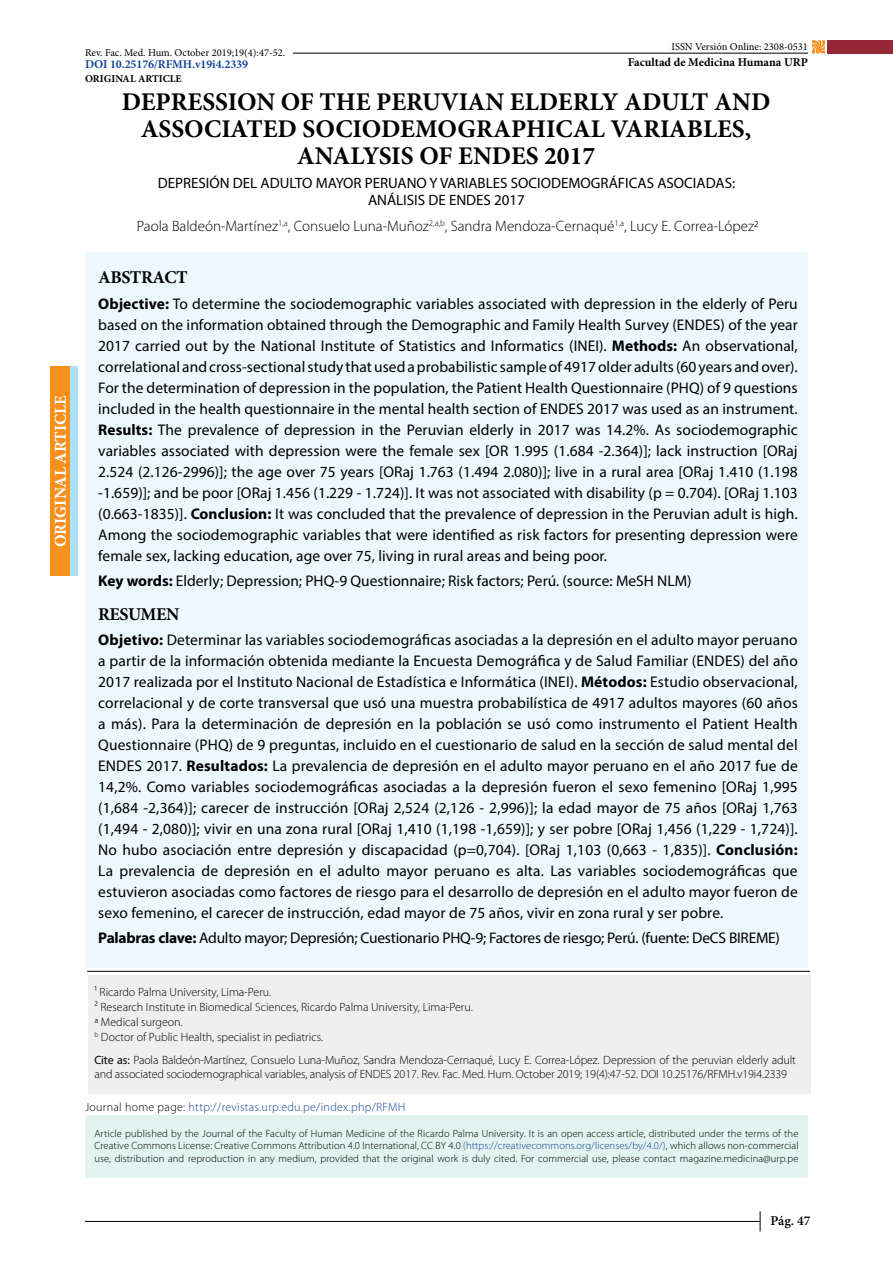
<style>
.page{position:relative;width:893px;height:1263px;background:#fff}
.page>*{position:absolute;margin:0;border:0;box-sizing:border-box;transform-origin:0 0}
.t1{font:700 25.5px/27px "Minion Pro";color:#000;text-align:center}
.t2{font:700 18px "Minion Pro";letter-spacing:-.025em;color:#000}
.t3{font:700 16.5px "Minion Pro";color:#fff}
.t4{font:15.45px/21px "Myriad Pro";color:#000;text-align:justify}
.t5{font:300 15px "Myriad Pro";color:#000}
.t6{font:15px/16.5px "Myriad Pro";color:#000;text-align:center}
.t7{font:600 13.5px "Minion Pro";color:#000}
.t8{font:300 12px/15px "Myriad Pro";letter-spacing:-.01em;color:#000}
.t9{font:300 12px "Myriad Pro";letter-spacing:.025em;color:#164397}
.t10{font:700 12px "Minion Pro";color:#000}
.t11{font:700 12px "Minion Pro";letter-spacing:-.01em;color:#17479e}
.t12{font:300 10.5px/12.6px "Myriad Pro";letter-spacing:.01em;color:#000;text-align:justify}
.t13{font:10.5px "Minion Pro";color:#000}
.t14{font:700 10.5px "Minion Pro";color:#000}
.s1{font-weight:700}
.s2{font-weight:400}
.s3{color:#000}
.s4{color:#164397}
</style>
<div class="page">
<div style="left:55px;top:366px;width:23px;height:209px;background:#abe1fa"></div>
<svg style="left:760px;top:1211px;width:1px;height:20px"></svg>
<hr style="left:85px;top:1221px;width:675px;height:1px;background:#000">
<div style="left:88px;top:975px;width:722px;height:119px;background:#efeff0"></div>
<div style="left:85px;top:252px;width:723px;height:715px;background:#ecf8fe"></div>
<hr style="left:87px;top:971px;width:723px;height:1px;background:#000">
<div style="left:50px;top:366px;width:19px;height:209px;background:#f7901e"></div>
<hr style="left:293px;top:53px;width:515px;height:1px;background:#000">
<div style="left:828px;top:40px;width:65px;height:14px;background:#962736"></div>
<svg style="left:812px;top:40px;width:14px;height:14px"></svg>
<div style="left:85px;top:1116px;width:723px;height:62px;background:#e3f3ef"></div>
<p class="t3" style="left:49px;top:547px;width:153px;rotate:-90deg">ORIGINAL ARTICLE</p>
<p class="t13" style="left:85px;top:46px;width:202px">Rev. Fac. Med. Hum. October 2019;19(4):47-52.</p>
<p class="t11" style="left:85px;top:56px;width:165px">DOI 10.25176/RFMH.v19i4.2339</p>
<p class="t14" style="left:85px;top:71px;width:98px">ORIGINAL ARTICLE</p>
<p class="t13" style="left:671px;top:39px;width:138px">ISSN Versión Online: 2308-0531</p>
<p class="t10" style="left:628px;top:53px;width:182px">Facultad de Medicina Humana URP</p>
<h1 class="t1" style="left:122px;top:88px;width:650px">DEPRESSION OF THE PERUVIAN ELDERLY ADULT AND<br>ASSOCIATED SOCIODEMOGRAPHICAL VARIABLES,<br>ANALYSIS OF ENDES 2017</h1>
<p class="t6" style="left:158px;top:175px;width:579px">DEPRESIÓN DEL ADULTO MAYOR PERUANO Y VARIABLES SOCIODEMOGRÁFICAS ASOCIADAS:<br>ANÁLISIS DE ENDES 2017</p>
<p class="t5" style="left:137px;top:217px;width:623px">Paola Baldeón-Martínez<sup>1,a</sup>, Consuelo Luna-Muñoz<sup>2,a,b</sup>, Sandra Mendoza-Cernaqué<sup>1,a</sup>, Lucy E. Correa-López2</p>
<p class="t2" style="left:98px;top:265px;width:91px">ABSTRACT</p>
<p class="t4" style="left:98px;top:293px;width:701px"><span class="s1">Objective:</span> To determine the sociodemographic variables associated with depression in the elderly of Peru based on the information obtained through the Demographic and Family Health Survey (ENDES) of the year 2017 carried out by the National Institute of Statistics and Informatics (INEI). <span class="s1">Methods:</span> An observational, correlational and cross-sectional study that used a probabilistic sample of 4917 older adults (60 years and over).<br>For the determination of depression in the population, the Patient Health Questionnaire (PHQ) of 9 questions included in the health questionnaire in the mental health section of ENDES 2017 was used as an instrument.<br><span class="s1">Results:</span> The prevalence of depression in the Peruvian elderly in 2017 was 14.2%. As sociodemographic variables associated with depression were the female sex [OR 1.995 (1.684 -2.364)]; lack instruction [ORaj 2.524 (2.126-2996)]; the age over 75 years [ORaj 1.763 (1.494 2.080)]; live in a rural area [ORaj 1.410 (1.198 -1.659)]; and be poor [ORaj 1.456 (1.229 - 1.724)]. It was not associated with disability (p = 0.704). [ORaj 1.103 (0.663-1835)]. <span class="s1">Conclusion:</span> It was concluded that the prevalence of depression in the Peruvian adult is high.<br>Among the sociodemographic variables that were identified as risk factors for presenting depression were female sex, lacking education, age over 75, living in rural areas and being poor.</p>
<p class="t4" style="left:98px;top:570px;width:595px"><span class="s1">Key words:</span> Elderly; Depression; PHQ-9 Questionnaire; Risk factors; Perú. (source: MeSH NLM)</p>
<p class="t2" style="left:98px;top:601px;width:83px">RESUMEN</p>
<p class="t4" style="left:98px;top:629px;width:701px"><span class="s1">Objetivo:</span> Determinar las variables sociodemográficas asociadas a la depresión en el adulto mayor peruano a partir de la información obtenida mediante la Encuesta Demográfica y de Salud Familiar (ENDES) del año 2017 realizada por el Instituto Nacional de Estadística e Informática (INEI). <span class="s1">Métodos:</span> Estudio observacional, correlacional y de corte transversal que usó una muestra probabilística de 4917 adultos mayores (60 años a más). Para la determinación de depresión en la población se usó como instrumento el Patient Health Questionnaire (PHQ) de 9 preguntas, incluido en el cuestionario de salud en la sección de salud mental del ENDES 2017. <span class="s1">Resultados:</span> La prevalencia de depresión en el adulto mayor peruano en el año 2017 fue de 14,2%. Como variables sociodemográficas asociadas a la depresión fueron el sexo femenino [ORaj 1,995 (1,684 -2,364)]; carecer de instrucción [ORaj 2,524 (2,126 - 2,996)]; la edad mayor de 75 años [ORaj 1,763 (1,494 - 2,080)]; vivir en una zona rural [ORaj 1,410 (1,198 -1,659)]; y ser pobre [ORaj 1,456 (1,229 - 1,724)].<br>No hubo asociación entre depresión y discapacidad (p=0,704). [ORaj 1,103 (0,663 - 1,835)]. <span class="s1">Conclusión:<br></span>La prevalencia de depresión en el adulto mayor peruano es alta. Las variables sociodemográficas que estuvieron asociadas como factores de riesgo para el desarrollo de depresión en el adulto mayor fueron de sexo femenino, el carecer de instrucción, edad mayor de 75 años, vivir en zona rural y ser pobre.</p>
<p class="t4" style="left:98px;top:927px;width:683px"><span class="s1">Palabras clave:</span> Adulto mayor; Depresión; Cuestionario PHQ-9; Factores de riesgo; Perú. (fuente: DeCS BIREME)</p>
<p class="t8" style="left:94px;top:984px;width:380px">1 Ricardo Palma University, Lima-Peru.<br>2 Research Institute in Biomedical Sciences, Ricardo Palma University, Lima-Peru. a Medical surgeon.<br><sup>b</sup> Doctor of Public Health, specialist in pediatrics.</p>
<p class="t8" style="left:94px;top:1052px;width:703px;line-height:14.4px"><span class="s2">Cite as:</span> Paola Baldeón-Martínez, Consuelo Luna-Muñoz, Sandra Mendoza-Cernaqué, Lucy E. Correa-López. Depression of the peruvian elderly adult and associated sociodemographical variables, analysis of ENDES 2017. Rev. Fac. Med. Hum. October 2019; 19(4):47-52. DOI 10.25176/RFMH.v19i4.2339</p>
<p class="t9" style="left:85px;top:1100px;width:322px"><span class="s3">Journal home page:</span> http://revistas.urp.edu.pe/index.php/RFMH</p>
<p class="t12" style="left:94px;top:1127px;width:706px">Article published by the Journal of the Faculty of Human Medicine of the Ricardo Palma University. It is an open access article, distributed under the terms of the Creative Commons License: Creative Commons Attribution 4.0 International, CC BY 4.0 <span class="s4">(https://creativecommons.org/licenses/by/4.0/)</span>, which allows non-commercial use, distribution and reproduction in any medium, provided that the original work is duly cited. For commercial use, please contact magazine.medicina@urp.pe</p>
<p class="t7" style="left:771px;top:1211px;width:41px">Pág. 47</p>
</div>
